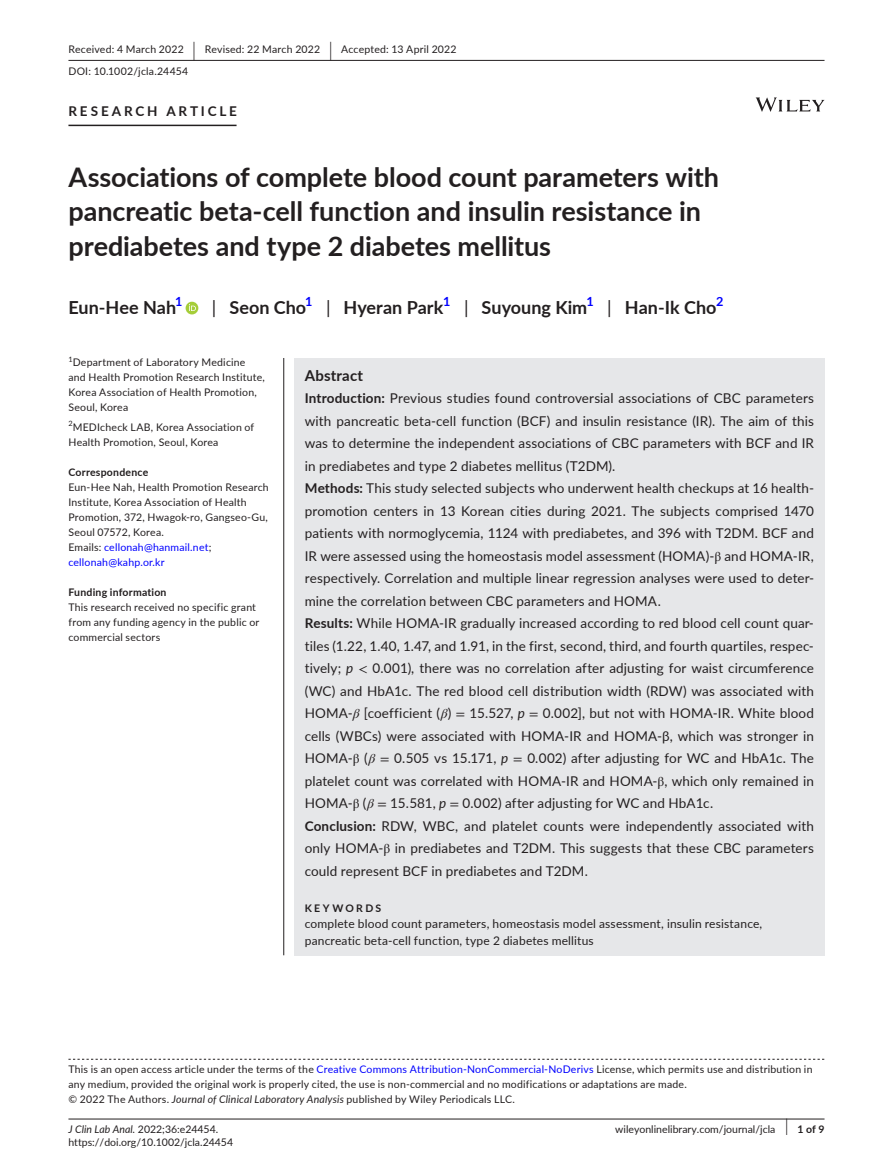
<style>
.page{position:relative;width:893px;height:1174px;background:#fff}
.page>*{position:absolute;margin:0;border:0;box-sizing:border-box;transform-origin:0 0}
.t1{font:700 27px/34.5px "Lato";letter-spacing:-.005em;color:#231f20}
.t2{font:700 18px "Lato";color:#231f20}
.t3{font:700 15px "Lato";letter-spacing:.015em;color:#231f20}
.t4{font:13.5px/22.5px "Lato";letter-spacing:.01em;color:#231f20}
.t5{font:700 13.5px "Lato";letter-spacing:.21em;color:#231f20}
.t6{font:700 12.6px "Lato";color:#00f}
.t7{font:12px/16.5px "Lato";letter-spacing:.015em;color:#231f20}
.t8{font:10.5px/15px "Lato";letter-spacing:.02em;color:#231f20}
.t9{font:10.5px "Lato";color:#231f20}
.t10{font:700 10.5px "Lato";letter-spacing:.02em;color:#231f20}
.t11{font:700 10.5px "Lato";letter-spacing:.22em;color:#231f20}
.t12{font:7.35px "Lato";color:#231f20}
.s1{font-size:19.65px}
.s2{font-weight:400}
.s3{color:#00f}
.s4{font-weight:700}
.s5{font-family:"STIX"}
.s6{font-style:italic}
.s7{font-family:"STIX";font-style:italic}
.s8{font-weight:400;font-size:17.4px}
</style>
<div class="page">
<hr style="left:68px;top:1118px;width:756px;height:1px;background:#231f20">
<svg style="left:756px;top:97px;width:68px;height:15px"></svg>
<hr style="left:68px;top:60px;width:756px;height:1px;background:#231f20">
<hr style="left:68px;top:125px;width:169px;height:1px;background:#231f20">
<div style="left:186px;top:302px;width:12px;height:12px;background:#a5cd39;border-radius:50%"></div>
<svg style="left:189px;top:304px;width:7px;height:7px"></svg>
<svg style="left:68px;top:1058px;width:756px;height:1px"></svg>
<div style="left:294px;top:358px;width:530px;height:597px;background:#e6e7e9"></div>
<hr style="left:283px;top:358px;width:1px;height:597px;background:#231f20">
<p class="t8" style="left:68px;top:38px;width:390px;line-height:21.8px">Received: 4 March 2022 <span class="s1">|</span> Revised: 22 March 2022 <span class="s1">|</span> Accepted: 13 April 2022<br>DOI: 10.1002/jcla.24454</p>
<p class="t5" style="left:68px;top:101px;width:170px">RESEARCH ARTICLE</p>
<h1 class="t1" style="left:68px;top:159px;width:652px">Associations of complete blood count parameters with pancreatic beta-cell function and insulin resistance in prediabetes and type 2 diabetes mellitus</h1>
<h2 class="t2" style="left:68px;top:295px;width:109px">Eun-Hee Nah</h2>
<p class="t6" style="left:175px;top:292px;width:9px">1</p>
<h2 class="t2" style="left:212px;top:295px;width:96px"><span class="s2">|</span> Seon Cho</h2>
<p class="t6" style="left:305px;top:292px;width:9px">1</p>
<h2 class="t2" style="left:326px;top:295px;width:119px"><span class="s2">|</span> Hyeran Park</h2>
<p class="t6" style="left:443px;top:292px;width:9px">1</p>
<h2 class="t2" style="left:464px;top:295px;width:125px"><span class="s2">|</span> Suyoung Kim</h2>
<p class="t6" style="left:586px;top:292px;width:9px">1</p>
<h2 class="t2" style="left:607px;top:295px;width:111px"><span class="s2">|</span> Han-Ik Cho</h2>
<p class="t6" style="left:716px;top:292px;width:9px">2</p>
<p class="t12" style="left:68px;top:354px;width:6px">1</p>
<p class="t8" style="left:68px;top:355px;width:198px;text-indent:4px">Department of Laboratory Medicine and Health Promotion Research Institute,<br>Korea Association of Health Promotion,<br>Seoul, Korea</p>
<p class="t8" style="left:68px;top:419px;width:187px"><sup>2</sup>MEDIcheck LAB, Korea Association of<br>Health Promotion, Seoul, Korea</p>
<p class="t10" style="left:68px;top:464px;width:81px">Correspondence</p>
<p class="t8" style="left:68px;top:479px;width:202px">Eun-Hee Nah, Health Promotion Research<br>Institute, Korea Association of Health<br>Promotion, 372, Hwagok-ro, Gangseo-Gu,<br>Seoul 07572, Korea.<br>Emails: <span class="s3">cellonah@hanmail.net</span>; <span class="s3">cellonah@kahp.or.kr</span></p>
<p class="t10" style="left:68px;top:584px;width:100px">Funding information</p>
<p class="t8" style="left:68px;top:599px;width:192px">This research received no specific grant from any funding agency in the public or commercial sectors</p>
<p class="t3" style="left:305px;top:364px;width:60px">Abstract</p>
<p class="t4" style="left:305px;top:386px;width:511px"><span class="s4">Introduction:</span> Previous studies found controversial associations of CBC parameters with pancreatic beta-cell function (BCF) and insulin resistance (IR). The aim of this was to determine the independent associations of CBC parameters with BCF and IR in prediabetes and type 2 diabetes mellitus (T2DM).<br><span class="s4">Methods:</span> This study selected subjects who underwent health checkups at 16 health&shy;promotion centers in 13 Korean cities during 2021. The subjects comprised 1470 patients with normoglycemia, 1124 with prediabetes, and 396 with T2DM. BCF and IR were assessed using the homeostasis model assessment (HOMA)-<span class="s5">β</span> and HOMA-IR, respectively. Correlation and multiple linear regression analyses were used to deter&shy;mine the correlation between CBC parameters and HOMA.<br><span class="s4">Results:</span> While HOMA-IR gradually increased according to red blood cell count quar&shy;tiles (1.22, 1.40, 1.47, and 1.91, in the first, second, third, and fourth quartiles, respec&shy;tively; <span class="s6">p</span> <span class="s5">&lt;</span> 0.001), there was no correlation after adjusting for waist circumference (WC) and HbA1c. The red blood cell distribution width (RDW) was associated with HOMA-<span class="s7">β</span> [coefficient (<span class="s7">β</span>) <span class="s5">=</span> 15.527, <span class="s6">p</span> <span class="s5">=</span> 0.002], but not with HOMA-IR. White blood cells (WBCs) were associated with HOMA-IR and HOMA-β, which was stronger in HOMA-<span class="s5">β</span> (<span class="s7">β</span> <span class="s5">=</span> 0.505 vs 15.171, <span class="s6">p</span> <span class="s5">=</span> 0.002) after adjusting for WC and HbA1c. The platelet count was correlated with HOMA-IR and HOMA-<span class="s5">β</span>, which only remained in HOMA-<span class="s5">β</span> (<span class="s7">β</span> <span class="s5">=</span> 15.581, <span class="s6">p</span> <span class="s5">=</span> 0.002) after adjusting for WC and HbA1c.<br><span class="s4">Conclusion:</span> RDW, WBC, and platelet counts were independently associated with only HOMA-<span class="s5">β</span> in prediabetes and T2DM. This suggests that these CBC parameters could represent BCF in prediabetes and T2DM.</p>
<p class="t11" style="left:305px;top:900px;width:78px">KEYWORDS</p>
<p class="t7" style="left:305px;top:915px;width:459px">complete blood count parameters, homeostasis model assessment, insulin resistance, pancreatic beta-cell function, type 2 diabetes mellitus</p>
<p class="t8" style="left:68px;top:1061px;width:746px">This is an open access article under the terms of the <span class="s3">Creative Commons Attribution-NonCommercial-NoDerivs</span> License, which permits use and distribution in any medium, provided the original work is properly cited, the use is non-commercial and no modifications or adaptations are made.<br>© 2022 The Authors. <span class="s6">Journal of Clinical Laboratory Analysis</span> published by Wiley Periodicals LLC.</p>
<p class="t9" style="left:68px;top:1121px;width:151px"><span class="s6">J Clin Lab Anal.</span> 2022;36:e24454.</p>
<p class="t10" style="left:786px;top:1121px;width:40px"><span class="s8">|</span> 1 of 9</p>
<p class="t9" style="left:68px;top:1135px;width:166px">https://doi.org/10.1002/jcla.24454</p>
<p class="t9" style="left:615px;top:1121px;width:162px">wileyonlinelibrary.com/journal/jcla</p>
</div>
